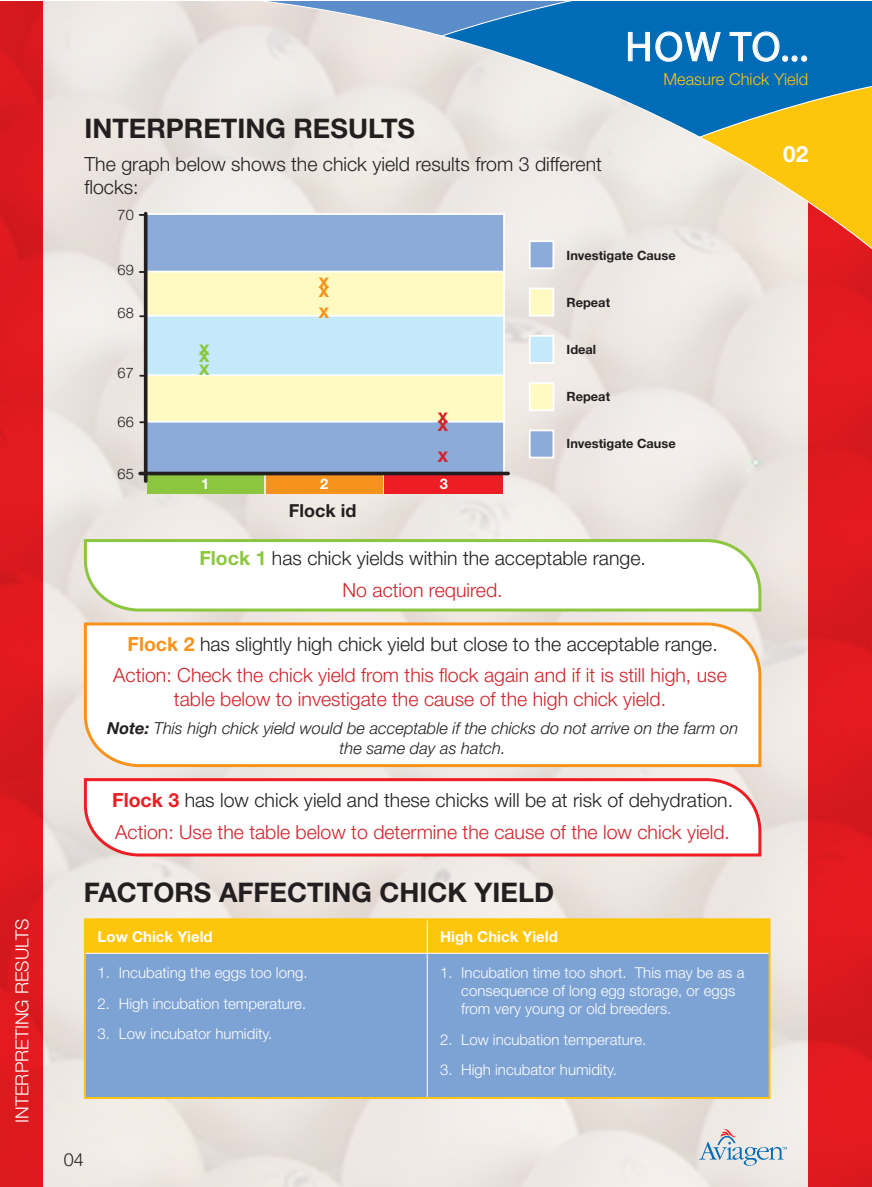
<style>
.page{position:relative;width:872px;height:1187px;background:#fff}
.page>*{position:absolute;margin:0;border:0;box-sizing:border-box;transform-origin:0 0}
.t1{font:42px "Myriad Pro";color:#fff}
.t2{font:700 27px "Helvetica Neue";color:#231f20}
.t3{font:700 22.5px "Helvetica Neue";color:#fff}
.t4{font:300 19.5px/32px "Helvetica Neue";color:#d1232a;text-align:center}
.t5{font:300 19.5px/23.4px "Helvetica Neue";color:#231f20}
.t6{font:300 18px "Helvetica Neue";color:#fff}
.t7{font:700 18px "Helvetica Neue";color:#231f20}
.t8{font:300 18px "Helvetica Neue";color:#231f20}
.t9{font:italic 300 16.5px/19.8px "Helvetica Neue";color:#231f20;text-align:center}
.t10{font:300 16.5px "Helvetica Neue";color:#fec50d}
.t11{font:300 15px/18px "Helvetica Neue";color:#fff}
.t12{font:700 15px "Helvetica Neue";color:#fff}
.t13{font:300 14.55px "Helvetica Neue";color:#231f20}
.t14{font:700 14.55px "Helvetica Neue";color:#fff}
.t15{font:800 14.55px "Helvetica Neue";color:#8bc63e}
.t16{font:800 14.55px "Helvetica Neue";color:#f7931d}
.t17{font:800 14.55px "Helvetica Neue";color:#d1232a}
.t18{font:700 12.75px "Helvetica Neue";color:#231f20}
.s1{font-weight:700;color:#8bc63e}
.s2{color:#d1232a}
.s3{font-weight:700;color:#f7931d}
.s4{color:#231f20}
.s5{font-weight:700}
.s6{font-weight:700;color:#ee1d23}
</style>
<div class="page">
<img style="left:43px;top:1px;width:765px;height:1185px">
<div style="left:0;top:1px;width:43px;height:1185px;background:#dd1a1f"></div>
<div style="left:808px;top:1px;width:64px;height:1185px;background:linear-gradient(to right,#e01a1f,#dd1a1f)"></div>
<svg style="left:699px;top:1128px;width:88px;height:37px;background:#d0d6dc"></svg>
<svg style="left:82px;top:776px;width:681px;height:81px"></svg>
<svg style="left:82px;top:621px;width:681px;height:147px"></svg>
<svg style="left:82px;top:537px;width:681px;height:76px"></svg>
<div style="left:384px;top:473px;width:119px;height:20px;background:#ee1d23"></div>
<div style="left:266px;top:473px;width:117px;height:20px;background:#f7931d"></div>
<div style="left:147px;top:473px;width:117px;height:20px;background:#8bc63e"></div>
<hr style="left:144px;top:214px;width:3px;height:267px;background:#231f20">
<svg style="left:140px;top:212px;width:366px;height:259px;background:#cadbd7"></svg>
<svg style="left:140px;top:471px;width:368px;height:4px"></svg>
<div style="left:529px;top:429px;width:25px;height:29px;background:#8cabd8;border:2px solid #fff"></div>
<div style="left:529px;top:287px;width:25px;height:29px;background:#fffac1;border:2px solid #fff"></div>
<div style="left:529px;top:335px;width:25px;height:29px;background:#c4e9fa;border:2px solid #fff"></div>
<div style="left:529px;top:382px;width:25px;height:29px;background:#fffac1;border:2px solid #fff"></div>
<div style="left:529px;top:240px;width:25px;height:29px;background:#8cabd8;border:2px solid #fff"></div>
<div style="left:86px;top:920px;width:682px;height:32px;background:#fec50d"></div>
<div style="left:86px;top:953px;width:682px;height:143px;background:#7da2d4"></div>
<hr style="left:427px;top:920px;width:1px;height:32px;background:#fff">
<hr style="left:84px;top:918px;width:343px;height:2px;background:#fec50d">
<hr style="left:84px;top:920px;width:2px;height:33px;background:#fec50d">
<hr style="left:427px;top:918px;width:343px;height:2px;background:#fec50d">
<hr style="left:768px;top:920px;width:2px;height:33px;background:#fec50d">
<hr style="left:84px;top:953px;width:2px;height:143px;background:#fec50d">
<hr style="left:768px;top:953px;width:2px;height:143px;background:#fec50d">
<hr style="left:84px;top:1096px;width:343px;height:2px;background:#fec50d">
<hr style="left:427px;top:1096px;width:343px;height:2px;background:#fec50d">
<hr style="left:427px;top:953px;width:1px;height:143px;background:#fff">
<hr style="left:86px;top:952px;width:341px;height:1px;background:#fff">
<hr style="left:427px;top:952px;width:341px;height:1px;background:#fff">
<svg style="left:230px;top:1px;width:642px;height:259px;background:#c0c7c1"></svg>
<svg style="left:230px;top:1px;width:491px;height:61px;background:#6ea2ca"></svg>
<svg style="left:729px;top:31px;width:77px;height:31px;background:#1f7dbe"></svg>
<p class="t6" style="left:11px;top:1122px;width:206px;rotate:-90deg">INTERPRETING RESULTS</p>
<h2 class="t2" style="left:84px;top:111px;width:332px">INTERPRETING RESULTS</h2>
<p class="t5" style="left:84px;top:152px;width:519px">The graph below shows the chick yield results from 3 different flocks:</p>
<p class="t13" style="left:118px;top:206px;width:18px">70</p>
<h1 class="t1" style="left:625px;top:21px;width:184px">HOW TO...</h1>
<p class="t10" style="left:663px;top:69px;width:146px">Measure Chick Yield</p>
<p class="t3" style="left:783px;top:140px;width:27px">02</p>
<p class="t13" style="left:118px;top:261px;width:18px">69</p>
<p class="t13" style="left:118px;top:304px;width:18px">68</p>
<p class="t13" style="left:118px;top:364px;width:18px">67</p>
<p class="t13" style="left:118px;top:412px;width:18px">66</p>
<p class="t13" style="left:118px;top:465px;width:18px">65</p>
<p class="t16" style="left:319px;top:274px;width:12px">X</p>
<p class="t16" style="left:319px;top:283px;width:12px">X</p>
<p class="t15" style="left:199px;top:341px;width:12px">X</p>
<p class="t15" style="left:199px;top:348px;width:12px">X</p>
<p class="t15" style="left:199px;top:361px;width:12px">X</p>
<p class="t16" style="left:319px;top:304px;width:12px">X</p>
<p class="t17" style="left:438px;top:409px;width:12px">X</p>
<p class="t17" style="left:438px;top:417px;width:12px">X</p>
<p class="t17" style="left:438px;top:448px;width:12px">X</p>
<p class="t14" style="left:201px;top:475px;width:10px">1</p>
<p class="t14" style="left:320px;top:475px;width:10px">2</p>
<p class="t14" style="left:440px;top:475px;width:10px">3</p>
<p class="t7" style="left:289px;top:500px;width:69px">Flock id</p>
<p class="t18" style="left:566px;top:247px;width:111px">Investigate Cause</p>
<p class="t18" style="left:566px;top:294px;width:45px">Repeat</p>
<p class="t18" style="left:566px;top:341px;width:31px">Ideal</p>
<p class="t18" style="left:566px;top:388px;width:45px">Repeat</p>
<p class="t18" style="left:566px;top:435px;width:111px">Investigate Cause</p>
<p class="t5" style="left:199px;top:541px;width:448px;line-height:32px;text-align:center"><span class="s1">Flock 1</span> has chick yields within the acceptable range.<br><span class="s2">No action required.</span></p>
<p class="t4" style="left:113px;top:627px;width:615px"><span class="s3">Flock 2</span> <span class="s4">has slightly high chick yield but close to the acceptable range.<br></span>Action: Check the chick yield from this flock again and if it is still high, use</p>
<p class="t4" style="left:174px;top:682px;width:493px">table below to investigate the cause of the high chick yield.</p>
<p class="t9" style="left:107px;top:718px;width:632px"><span class="s5">Note:</span> This high chick yield would be acceptable if the chicks do not arrive on the farm on the same day as hatch.</p>
<p class="t4" style="left:112px;top:784px;width:622px;text-align:left"><span class="s6">Flock 3</span> <span class="s4">has low chick yield and these chicks will be at risk of dehydration.<br></span>Action: Use the table below to determine the cause of the low chick yield.</p>
<h2 class="t2" style="left:84px;top:875px;width:472px">FACTORS AFFECTING CHICK YIELD</h2>
<p class="t12" style="left:98px;top:927px;width:117px">Low Chick Yield</p>
<p class="t12" style="left:440px;top:927px;width:119px">High Chick Yield</p>
<p class="t11" style="left:98px;top:963px;width:211px">1. Incubating the eggs too long.</p>
<p class="t11" style="left:98px;top:993px;width:210px">2. High incubation temperature.</p>
<p class="t11" style="left:98px;top:1024px;width:176px">3. Low incubator humidity.</p>
<p class="t11" style="left:461px;top:963px;width:285px;text-indent:-21px">1. Incubation time too short. This may be as a consequence of long egg storage, or eggs from very young or old breeders.</p>
<p class="t11" style="left:440px;top:1029px;width:208px">2. Low incubation temperature.</p>
<p class="t11" style="left:440px;top:1060px;width:178px">3. High incubator humidity.</p>
<p class="t8" style="left:64px;top:1148px;width:22px">04</p>
</div>
